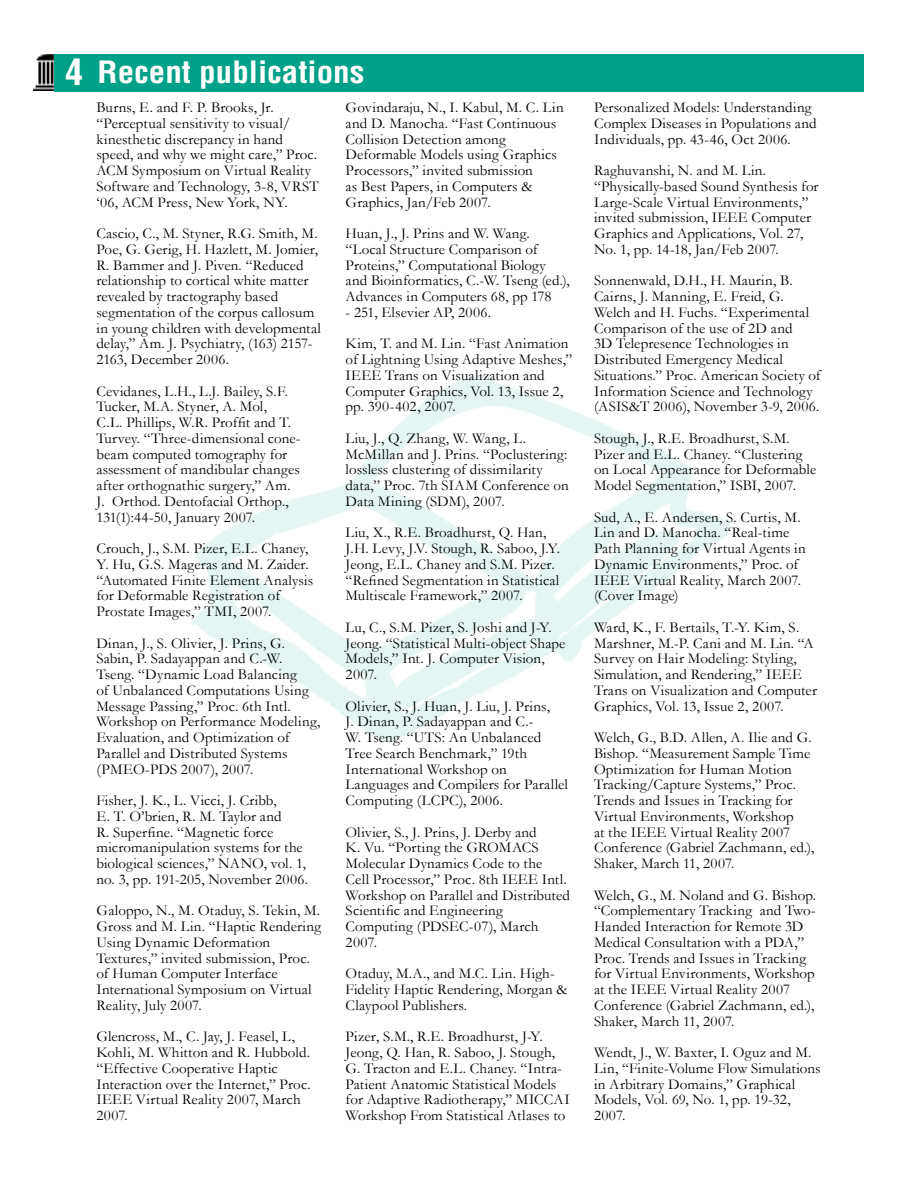
<style>
.page{position:relative;width:918px;height:1188px;background:#fff}
.page>*{position:absolute;margin:0;border:0;box-sizing:border-box;transform-origin:0 0}
.t1{font:700 condensed 30px "Helvetica";color:#fff;scale:1.1 1}
.t2{font:700 condensed 27px "Helvetica";color:#fff}
.t3{font:15px/15.8px "Garamond";letter-spacing:.01em;color:#000}
.s1{font-size:36px}
</style>
<div class="page">
<img style="left:190px;top:375px;width:541px;height:367px">
<img style="left:34px;top:54px;width:20px;height:37px">
<div style="left:55px;top:55px;width:808px;height:36px;background:#00a188"></div>
<div style="left:54px;top:54px;width:810px;height:38px;border:2px solid #00a188"></div>
<h2 class="t2" style="left:57px;top:55px;width:280px">4<span class="s1">4</span> Recent publications</h2>
<h1 class="t1" style="left:98px;top:53px;width:244px">Recent publications</h1>
<p class="t3" style="left:96px;top:99px;width:224px">Burns, E. and F. P. Brooks, Jr. “Perceptual sensitivity to visual/ kinesthetic discrepancy in hand speed, and why we might care,” Proc.<br>ACM Symposium on Virtual Reality Software and Technology, 3-8, VRST ‘06, ACM Press, New York, NY.</p>
<p class="t3" style="left:96px;top:225px;width:226px">Cascio, C., M. Styner, R.G. Smith, M.<br>Poe, G. Gerig, H. Hazlett, M. Jomier, R. Bammer and J. Piven. “Reduced relationship to cortical white matter revealed by tractography based segmentation of the corpus callosum in young children with developmental delay,” Am. J. Psychiatry, (163) 2157- 2163, December 2006.</p>
<p class="t3" style="left:96px;top:383px;width:206px">Cevidanes, L.H., L.J. Bailey, S.F.<br>Tucker, M.A. Styner, A. Mol,<br>C.L. Phillips, W.R. Proffit and T.<br>Turvey. “Three-dimensional cone&shy;beam computed tomography for assessment of mandibular changes after orthognathic surgery,” Am.<br>J. Orthod. Dentofacial Orthop.,<br>131(1):44-50, January 2007.</p>
<p class="t3" style="left:96px;top:540px;width:218px">Crouch, J., S.M. Pizer, E.L. Chaney, Y. Hu, G.S. Mageras and M. Zaider. “Automated Finite Element Analysis for Deformable Registration of Prostate Images,” TMI, 2007.</p>
<p class="t3" style="left:96px;top:635px;width:225px">Dinan, J., S. Olivier, J. Prins, G.<br>Sabin, P. Sadayappan and C.-W.<br>Tseng. “Dynamic Load Balancing<br>of Unbalanced Computations Using<br>Message Passing,” Proc. 6th Intl.<br>Workshop on Performance Modeling,<br>Evaluation, and Optimization of<br>Parallel and Distributed Systems (PMEO-PDS 2007), 2007.</p>
<p class="t3" style="left:96px;top:792px;width:213px">Fisher, J. K., L. Vicci, J. Cribb,<br>E. T. O’brien, R. M. Taylor and<br>R. Superfine. “Magnetic force micromanipulation systems for the biological sciences,” NANO, vol. 1, no. 3, pp. 191-205, November 2006.</p>
<p class="t3" style="left:96px;top:902px;width:226px">Galoppo, N., M. Otaduy, S. Tekin, M.<br>Gross and M. Lin. “Haptic Rendering<br>Using Dynamic Deformation<br>Textures,” invited submission, Proc. of Human Computer Interface<br>International Symposium on Virtual<br>Reality, July 2007.</p>
<p class="t3" style="left:96px;top:1028px;width:216px">Glencross, M., C. Jay, J. Feasel, L,<br>Kohli, M. Whitton and R. Hubbold. “Effective Cooperative Haptic<br>Interaction over the Internet,” Proc.<br>IEEE Virtual Reality 2007, March<br>2007.</p>
<p class="t3" style="left:346px;top:99px;width:220px">Govindaraju, N., I. Kabul, M. C. Lin and D. Manocha. “Fast Continuous<br>Collision Detection among<br>Deformable Models using Graphics<br>Processors,” invited submission<br>as Best Papers, in Computers &amp;<br>Graphics, Jan/Feb 2007.</p>
<p class="t3" style="left:346px;top:225px;width:226px">Huan, J., J. Prins and W. Wang. “Local Structure Comparison of Proteins,” Computational Biology and Bioinformatics, C.-W. Tseng (ed.), Advances in Computers 68, pp 178</p>
<p class="t3" style="left:346px;top:296px;width:224px;line-height:31.5px">- 251, Elsevier AP, 2006.<br>Kim, T. and M. Lin. “Fast Animation</p>
<p class="t3" style="left:346px;top:351px;width:228px">of Lightning Using Adaptive Meshes,”<br>IEEE Trans on Visualization and<br>Computer Graphics, Vol. 13, Issue 2, pp. 390-402, 2007.</p>
<p class="t3" style="left:346px;top:430px;width:225px">Liu, J., Q. Zhang, W. Wang, L.<br>McMillan and J. Prins. “Poclustering: lossless clustering of dissimilarity data,” Proc. 7th SIAM Conference on Data Mining (SDM), 2007.</p>
<p class="t3" style="left:346px;top:524px;width:216px">Liu, X., R.E. Broadhurst, Q. Han, J.H. Levy, J.V. Stough, R. Saboo, J.Y.<br>Jeong, E.L. Chaney and S.M. Pizer. “Refined Segmentation in Statistical Multiscale Framework,” 2007.</p>
<p class="t3" style="left:346px;top:619px;width:221px">Lu, C., S.M. Pizer, S. Joshi and J-Y.<br>Jeong. “Statistical Multi-object Shape<br>Models,” Int. J. Computer Vision,<br>2007.</p>
<p class="t3" style="left:346px;top:698px;width:224px">Olivier, S., J. Huan, J. Liu, J. Prins,<br>J. Dinan, P. Sadayappan and C.-<br>W. Tseng. “UTS: An Unbalanced<br>Tree Search Benchmark,” 19th<br>International Workshop on<br>Languages and Compilers for Parallel<br>Computing (LCPC), 2006.</p>
<p class="t3" style="left:346px;top:824px;width:226px">Olivier, S., J. Prins, J. Derby and<br>K. Vu. “Porting the GROMACS<br>Molecular Dynamics Code to the<br>Cell Processor,” Proc. 8th IEEE Intl.<br>Workshop on Parallel and Distributed<br>Scientific and Engineering<br>Computing (PDSEC-07), March<br>2007.</p>
<p class="t3" style="left:346px;top:965px;width:223px">Otaduy, M.A., and M.C. Lin. High-<br>Fidelity Haptic Rendering, Morgan &amp;<br>Claypool Publishers.</p>
<p class="t3" style="left:346px;top:1028px;width:226px">Pizer, S.M., R.E. Broadhurst, J-Y.<br>Jeong, Q. Han, R. Saboo, J. Stough, G. Tracton and E.L. Chaney. “Intra-Patient Anatomic Statistical Models for Adaptive Radiotherapy,” MICCAI Workshop From Statistical Atlases to</p>
<p class="t3" style="left:594px;top:99px;width:224px">Personalized Models: Understanding<br>Complex Diseases in Populations and<br>Individuals, pp. 43-46, Oct 2006.</p>
<p class="t3" style="left:594px;top:162px;width:226px">Raghuvanshi, N. and M. Lin. “Physically-based Sound Synthesis for Large-Scale Virtual Environments,” invited submission, IEEE Computer Graphics and Applications, Vol. 27, No. 1, pp. 14-18, Jan/Feb 2007.</p>
<p class="t3" style="left:594px;top:272px;width:228px">Sonnenwald, D.H., H. Maurin, B.<br>Cairns, J. Manning, E. Freid, G.<br>Welch and H. Fuchs. “Experimental Comparison of the use of 2D and<br>3D Telepresence Technologies in Distributed Emergency Medical Situations.” Proc. American Society of Information Science and Technology (ASIS&amp;T 2006), November 3-9, 2006.</p>
<p class="t3" style="left:594px;top:430px;width:224px">Stough, J., R.E. Broadhurst, S.M.<br>Pizer and E.L. Chaney. “Clustering on Local Appearance for Deformable Model Segmentation,” ISBI, 2007.</p>
<p class="t3" style="left:594px;top:509px;width:213px">Sud, A., E. Andersen, S. Curtis, M.<br>Lin and D. Manocha. “Real-time<br>Path Planning for Virtual Agents in<br>Dynamic Environments,” Proc. of<br>IEEE Virtual Reality, March 2007. (Cover Image)</p>
<p class="t3" style="left:594px;top:619px;width:225px">Ward, K., F. Bertails, T.-Y. Kim, S.<br>Marshner, M.-P. Cani and M. Lin. “A Survey on Hair Modeling: Styling, Simulation, and Rendering,” IEEE Trans on Visualization and Computer Graphics, Vol. 13, Issue 2, 2007.</p>
<p class="t3" style="left:594px;top:729px;width:222px">Welch, G., B.D. Allen, A. Ilie and G.<br>Bishop. “Measurement Sample Time<br>Optimization for Human Motion<br>Tracking/Capture Systems,” Proc.<br>Trends and Issues in Tracking for<br>Virtual Environments, Workshop<br>at the IEEE Virtual Reality 2007<br>Conference (Gabriel Zachmann, ed.),<br>Shaker, March 11, 2007.</p>
<p class="t3" style="left:594px;top:887px;width:224px">Welch, G., M. Noland and G. Bishop. “Complementary Tracking and Two-Handed Interaction for Remote 3D Medical Consultation with a PDA,” Proc. Trends and Issues in Tracking for Virtual Environments, Workshop at the IEEE Virtual Reality 2007<br>Conference (Gabriel Zachmann, ed.), Shaker, March 11, 2007.</p>
<p class="t3" style="left:594px;top:1044px;width:228px">Wendt, J., W. Baxter, I. Oguz and M.<br>Lin, “Finite-Volume Flow Simulations in Arbitrary Domains,” Graphical<br>Models, Vol. 69, No. 1, pp. 19-32,<br>2007.</p>
</div>
